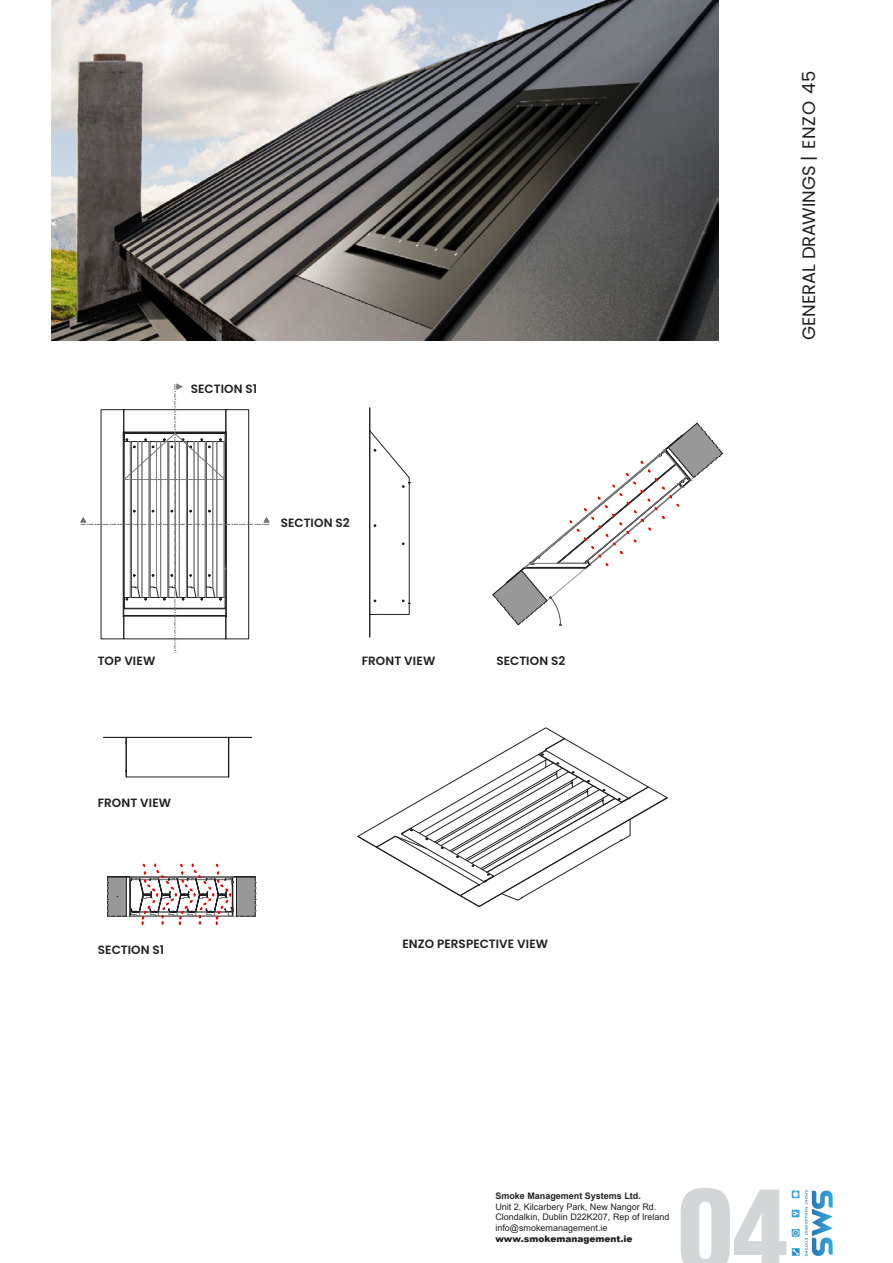
<style>
.page{position:relative;width:893px;height:1263px;background:#fff}
.page>*{position:absolute;margin:0;border:0;box-sizing:border-box;transform-origin:0 0}
.t1{font:900 condensed 110.7px "Helvetica LT Std";color:#d3d6d9}
.t2{font:18px "Poppins";color:#231f20}
.t3{font:600 12px "Poppins";letter-spacing:.01em;color:#231f20}
.t4{font:9px/10.8px "Arial";color:#231f20}
.t5{font:700 9px "Arial";color:#231f20}
.t6{font:900 9px "Arial";color:#231f20}
.s1{font-style:inherit}
</style>
<div class="page">
<svg style="left:357px;top:727px;width:311px;height:180px"></svg>
<svg style="left:80px;top:384px;width:190px;height:269px"></svg>
<hr style="left:126px;top:777px;width:102px;height:1px;background:#231f20">
<div style="left:126px;top:737px;width:103px;height:1px;border:1px solid #231f20"></div>
<div style="left:228px;top:738px;width:1px;height:39px;border:1px solid #231f20"></div>
<svg style="left:228px;top:737px;width:23px;height:1px"></svg>
<div style="left:126px;top:738px;width:1px;height:39px;border:1px solid #231f20"></div>
<svg style="left:104px;top:737px;width:23px;height:7px"></svg>
<svg style="left:107px;top:864px;width:149px;height:61px"></svg>
<div style="left:409px;top:483px;width:1px;height:120px;border:1px solid #231f20"></div>
<svg style="left:371px;top:431px;width:39px;height:56px"></svg>
<hr style="left:369px;top:408px;width:1px;height:229px;background:#231f20">
<svg style="left:370px;top:600px;width:40px;height:15px"></svg>
<svg style="left:493px;top:423px;width:230px;height:203px"></svg>
<img style="left:51px;top:0;width:668px;height:340px">
<img style="left:791px;top:1190px;width:42px;height:67px">
<p class="t3" style="left:191px;top:382px;width:68px">SECTION S1</p>
<p class="t3" style="left:281px;top:516px;width:71px">SECTION S2</p>
<p class="t3" style="left:98px;top:654px;width:59px">TOP VIEW</p>
<p class="t3" style="left:362px;top:654px;width:75px">FRONT VIEW</p>
<p class="t3" style="left:496px;top:654px;width:71px">SECTION S2</p>
<p class="t3" style="left:98px;top:796px;width:75px">FRONT VIEW</p>
<p class="t3" style="left:98px;top:943px;width:68px">SECTION S1</p>
<p class="t3" style="left:402px;top:937px;width:147px">ENZO PERSPECTIVE VIEW</p>
<p class="t2" style="left:798px;top:340px;width:271px;rotate:-90deg">GENERAL DRAWINGS | <span class="s1">ENZO 45</span></p>
<p class="t5" style="left:495px;top:1189px;width:147px">Smoke Management Systems Ltd.</p>
<p class="t4" style="left:495px;top:1201px;width:176px">Unit 2, Kilcarbery Park, New Nangor Rd.<br>Clondalkin, Dublin D22K207, Rep of Ireland info@smokemanagement.ie</p>
<p class="t6" style="left:495px;top:1232px;width:139px">www.smokemanagement.ie</p>
<p class="t1" style="left:678px;top:1160px;width:112px">04</p>
</div>
